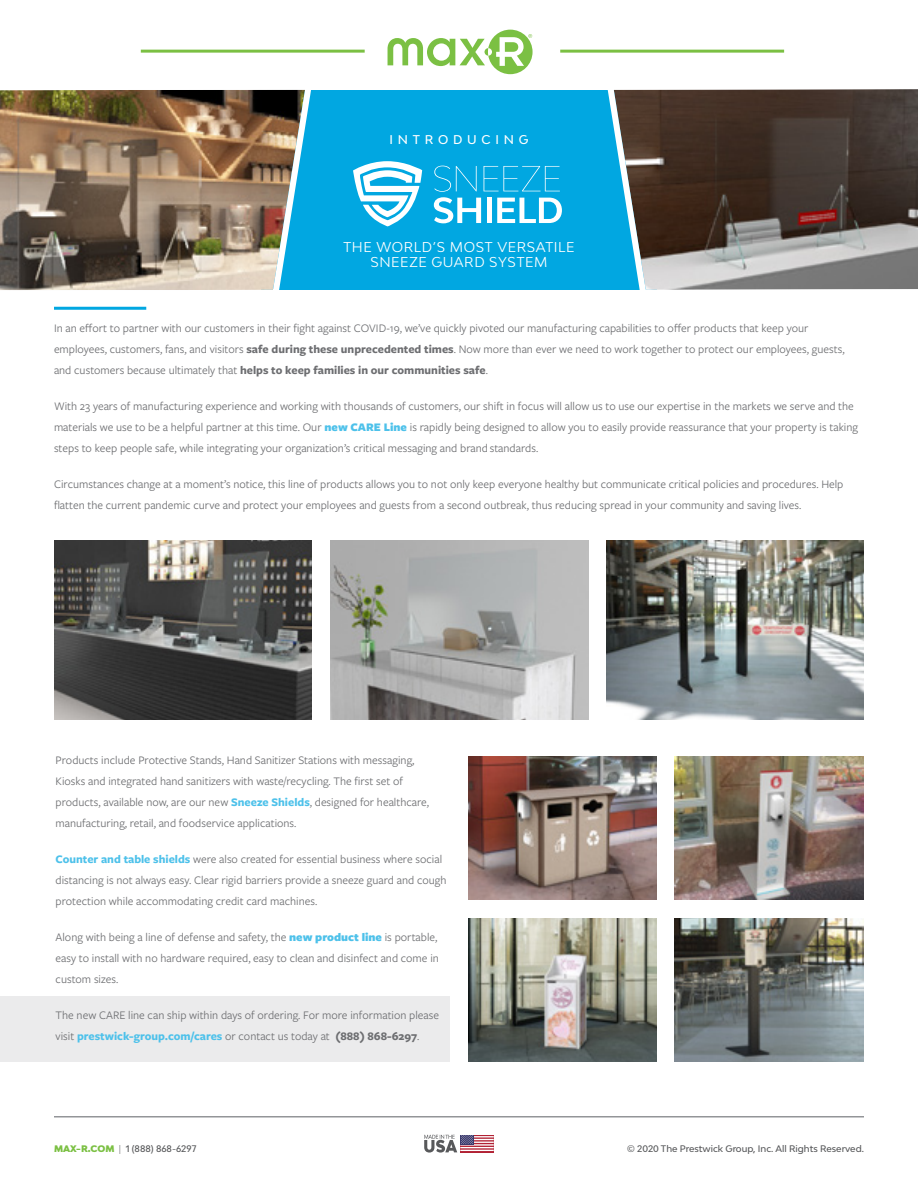
<style>
.page{position:relative;width:918px;height:1188px;background:#fff}
.page>*{position:absolute;margin:0;border:0;box-sizing:border-box;transform-origin:0 0}
.t1{font:13.5px/15px "Bw Modelica";letter-spacing:.045em;color:#fff;text-align:center}
.t2{font:12px/21px "Freight Sans Pro";color:#6d6e71}
.t3{font:500 12px "Bw Modelica";letter-spacing:.4em;color:#fff}
.t4{font:500 9px "Bw Modelica";color:#58595b}
.s1{font-weight:700}
.s2{font-weight:900;color:#4dc1ea}
.s3{font-weight:700;color:#4dc1ea}
.s4{font-weight:900;color:#7bc043}
.s5{font-weight:300}
</style>
<div class="page">
<div style="left:261px;top:90px;width:396px;height:200px;background:#01a7e1"></div>
<svg style="left:607px;top:89px;width:311px;height:201px;background:#5b5956"></svg>
<img style="left:0;top:89px;width:311px;height:201px">
<svg style="left:353px;top:161px;width:69px;height:65px"></svg>
<svg style="left:434px;top:166px;width:128px;height:57px"></svg>
<hr style="left:54px;top:1116px;width:810px;height:2px;background:#939598">
<div style="left:0;top:997px;width:450px;height:65px;background:#ebebec"></div>
<hr style="left:560px;top:50px;width:224px;height:3px;background:#7bc043">
<hr style="left:141px;top:50px;width:224px;height:3px;background:#7bc043">
<svg style="left:388px;top:30px;width:145px;height:44px"></svg>
<img style="left:54px;top:540px;width:258px;height:180px">
<img style="left:330px;top:540px;width:258px;height:180px">
<img style="left:606px;top:540px;width:258px;height:180px">
<img style="left:468px;top:756px;width:189px;height:143px">
<img style="left:675px;top:756px;width:188px;height:143px">
<img style="left:468px;top:919px;width:189px;height:143px">
<img style="left:675px;top:919px;width:188px;height:143px">
<hr style="left:54px;top:307px;width:92px;height:3px;background:#01a7e1">
<svg style="left:473px;top:1135px;width:21px;height:17px"></svg>
<hr style="left:460px;top:1136px;width:34px;height:1px;background:#fff">
<hr style="left:460px;top:1139px;width:34px;height:1px;background:#fff">
<hr style="left:460px;top:1142px;width:34px;height:1px;background:#fff">
<hr style="left:460px;top:1144px;width:34px;height:2px;background:#fff">
<hr style="left:460px;top:1147px;width:34px;height:1px;background:#fff">
<hr style="left:460px;top:1150px;width:34px;height:1px;background:#fff">
<div style="left:460px;top:1135px;width:14px;height:9px;background:#3c3b6e"></div>
<svg style="left:424px;top:1135px;width:49px;height:18px"></svg>
<p class="t3" style="left:389px;top:132px;width:141px">INTRODUCING</p>
<p class="t1" style="left:344px;top:239px;width:232px">THE WORLD’S MOST VERSATILE<br>SNEEZE GUARD SYSTEM</p>
<p class="t2" style="left:54px;top:317px;width:792px">In an effort to partner with our customers in their fight against COVID-19, we’ve quickly pivoted our manufacturing capabilities to offer products that keep your employees, customers, fans, and visitors <span class="s1">safe during these unprecedented times</span>. Now more than ever we need to work together to protect our employees, guests, and customers because ultimately that <span class="s1">helps to keep families in our communities safe</span>.</p>
<p class="t2" style="left:54px;top:395px;width:806px">With 23 years of manufacturing experience and working with thousands of customers, our shift in focus will allow us to use our expertise in the markets we serve and the materials we use to be a helpful partner at this time. Our <span class="s2">new CARE Line</span> is rapidly being designed to allow you to easily provide reassurance that your property is taking steps to keep people safe, while integrating your organization’s critical messaging and brand standards.</p>
<p class="t2" style="left:54px;top:473px;width:791px">Circumstances change at a moment’s notice, this line of products allows you to not only keep everyone healthy but communicate critical policies and procedures. Help flatten the current pandemic curve and protect your employees and guests from a second outbreak, thus reducing spread in your community and saving lives.</p>
<p class="t2" style="left:56px;top:749px;width:375px">Products include Protective Stands, Hand Sanitizer Stations with messaging, Kiosks and integrated hand sanitizers with waste/recycling. The first set of products, available now, are our new <span class="s3">Sneeze Shields</span>, designed for healthcare, manufacturing, retail, and foodservice applications.</p>
<p class="t2" style="left:56px;top:848px;width:392px"><span class="s3">Counter and table shields</span> were also created for essential business where social distancing is not always easy. Clear rigid barriers provide a sneeze guard and cough protection while accommodating credit card machines.</p>
<p class="t2" style="left:56px;top:926px;width:385px">Along with being a line of defense and safety, the <span class="s2">new product line</span> is portable, easy to install with no hardware required, easy to clean and disinfect and come in custom sizes.</p>
<p class="t2" style="left:56px;top:1004px;width:385px">The new CARE line can ship within days of ordering. For more information please visit <span class="s3">prestwick-group.com/cares</span> or contact us today at <span class="s1">(888) 868-6297</span>.</p>
<p class="t4" style="left:54px;top:1143px;width:144px"><span class="s4">MAX-R.COM</span> <span class="s5">|</span> 1 (888) 868-6297</p>
<p class="t4" style="left:627px;top:1143px;width:238px">© 2020 The Prestwick Group, Inc. All Rights Reserved.</p>
</div>
